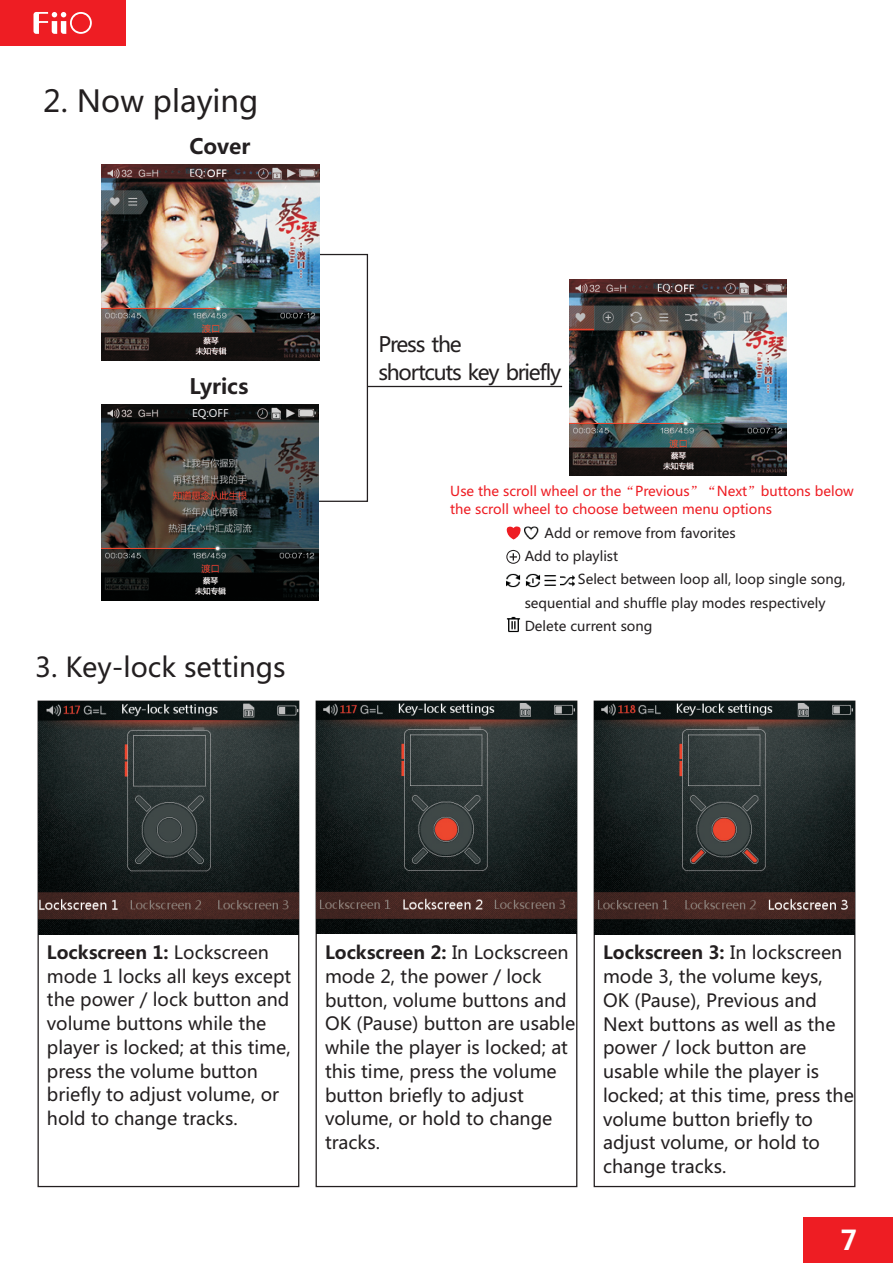
<style>
.page{position:relative;width:893px;height:1263px;background:#fff}
.page>*{position:absolute;margin:0;border:0;box-sizing:border-box;transform-origin:0 0}
.t1{font:30px "Microsoft Ya Hei";color:#231f20}
.t2{font:27px "Microsoft Ya Hei";color:#231f20}
.t3{font:700 27px "Microsoft Ya Hei";color:#fff}
.t4{font:21px/27.8px "Microsoft Ya Hei";letter-spacing:-.06em;color:#231f20}
.t5{font:700 21px "Microsoft Ya Hei";color:#231f20}
.t6{font:18px/23.7px "Microsoft Ya Hei";color:#231f20}
.t7{font:13.5px/23.1px "Microsoft Ya Hei";color:#231f20}
.t8{font:13.5px/17.9px "Microsoft Ya Hei";color:#ee1d23}
.t9{font:10.5px "Microsoft Ya Hei";color:#e6e7e9}
.s1{font-family:"Sim Sun"}
.s2{font-weight:700}
</style>
<div class="page">
<div style="left:803px;top:1217px;width:90px;height:46px;background:#ee1d23"></div>
<div style="left:0;top:0;width:125px;height:46px;background:#ee1d23"></div>
<svg style="left:33px;top:12px;width:59px;height:22px"></svg>
<div style="left:315px;top:254px;width:53px;height:248px;border:1px solid #231f20"></div>
<hr style="left:367px;top:386px;width:195px;height:1px;background:#231f20">
<img style="left:525px;top:526px;width:13px;height:14px">
<img style="left:560px;top:575px;width:14px;height:12px">
<img style="left:544px;top:575px;width:13px;height:11px">
<img style="left:526px;top:573px;width:14px;height:15px">
<img style="left:506px;top:573px;width:14px;height:15px">
<img style="left:506px;top:616px;width:14px;height:16px">
<svg style="left:507px;top:526px;width:14px;height:13px"></svg>
<svg style="left:506px;top:550px;width:14px;height:14px"></svg>
<img style="left:102px;top:165px;width:217px;height:196px">
<img style="left:569px;top:280px;width:218px;height:196px">
<img style="left:569px;top:306px;width:217px;height:24px">
<img style="left:101px;top:405px;width:218px;height:195px">
<img style="left:189px;top:405px;width:47px;height:14px">
<img style="left:594px;top:701px;width:261px;height:233px">
<img style="left:316px;top:701px;width:261px;height:232px">
<img style="left:38px;top:701px;width:261px;height:234px">
<h1 class="t1" style="left:43px;top:88px;width:217px">2. Now playing</h1>
<p class="t5" style="left:189px;top:137px;width:62px">Cover</p>
<p class="t5" style="left:189px;top:377px;width:61px">Lyrics</p>
<p class="t9" style="left:192px;top:409px;width:38px">EQ:OFF</p>
<h2 class="t2" style="left:35px;top:655px;width:252px">3. Key-lock settings</h2>
<p class="t4" style="left:378px;top:332px;width:184px">Press the<br>shortcuts key briefly</p>
<p class="t8" style="left:450px;top:483px;width:405px">Use the scroll wheel or the<span class="s1">“</span>Previous<span class="s1">”“</span>Next<span class="s1">”</span>buttons below the scroll wheel to choose between menu options</p>
<p class="t7" style="left:525px;top:523px;width:213px;text-indent:20px">Add or remove from favorites<br>Add to playlist</p>
<p class="t7" style="left:525px;top:569px;width:323px;text-indent:53px">Select between loop all, loop single song, sequential and shuffle play modes respectively<br>Delete current song</p>
<p class="t6" style="left:47px;top:942px;width:246px"><span class="s2">Lockscreen 1:</span> Lockscreen mode 1 locks all keys except the power / lock button and volume buttons while the player is locked; at this time, press the volume button briefly to adjust volume, or hold to change tracks.</p>
<p class="t6" style="left:325px;top:942px;width:252px"><span class="s2">Lockscreen 2:</span> In Lockscreen mode 2, the power / lock button, volume buttons and<br>OK (Pause) button are usable while the player is locked; at this time, press the volume button briefly to adjust volume, or hold to change tracks.</p>
<p class="t6" style="left:603px;top:942px;width:252px"><span class="s2">Lockscreen 3:</span> In lockscreen mode 3, the volume keys,<br>OK (Pause), Previous and<br>Next buttons as well as the power / lock button are usable while the player is locked; at this time, press the volume button briefly to adjust volume, or hold to change tracks.</p>
<h2 class="t3" style="left:841px;top:1228px;width:18px">7</h2>
</div>
